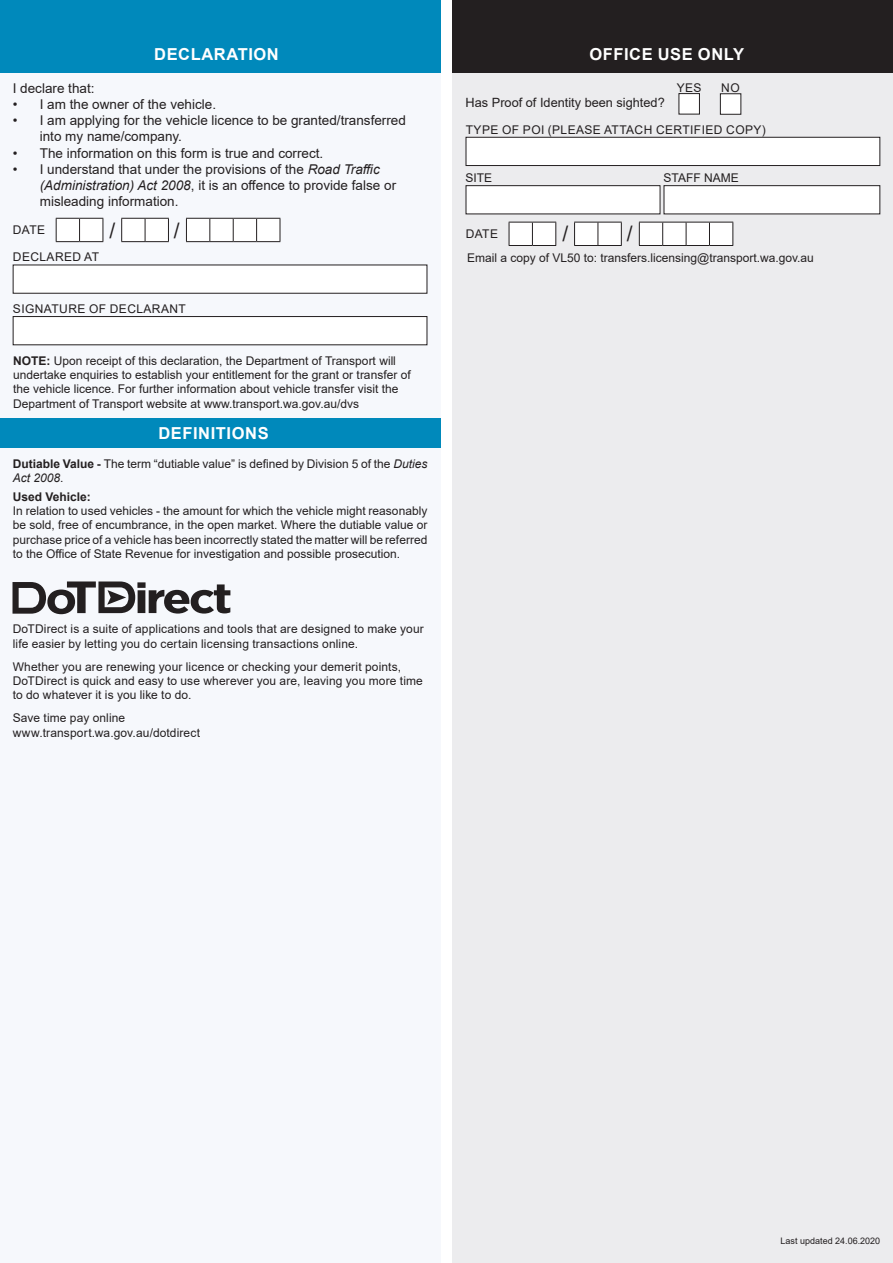
<style>
.page{position:relative;width:893px;height:1263px;background:#fff}
.page>*{position:absolute;margin:0;border:0;box-sizing:border-box;transform-origin:0 0}
.t1{font:21px "Arial";color:#231f20}
.t2{font:700 16.5px "Arial";letter-spacing:.035em;color:#fff}
.t3{font:13.5px/16.2px "Arial";color:#231f20}
.t4{font:12.75px "Arial";color:#231f20}
.t5{font:12px/14.4px "Arial";color:#231f20}
.t6{font:12px "Arial";letter-spacing:.035em;color:#231f20}
.t7{font:700 12px "Arial";color:#231f20}
.t8{font:9px "Arial";color:#231f20}
.s1{font-style:italic}
.s2{font-weight:700}
</style>
<div class="page">
<div style="left:453px;top:0;width:440px;height:1263px;background:#ececee"></div>
<div style="left:453px;top:0;width:440px;height:72px;background:#231f20"></div>
<div style="left:0;top:8px;width:441px;height:1255px;background:#f6f8fc"></div>
<div style="left:679px;top:94px;width:20px;height:20px;background:#fff"></div>
<div style="left:679px;top:93px;width:21px;height:21px;border:1px solid #231f20"></div>
<div style="left:720px;top:94px;width:21px;height:20px;background:#fff"></div>
<div style="left:720px;top:93px;width:21px;height:22px;border:1px solid #231f20"></div>
<div style="left:0;top:0;width:440px;height:72px;background:#0089bb"></div>
<svg style="left:56px;top:218px;width:48px;height:24px"></svg>
<svg style="left:121px;top:218px;width:48px;height:24px"></svg>
<svg style="left:186px;top:218px;width:95px;height:24px"></svg>
<svg style="left:509px;top:222px;width:47px;height:24px"></svg>
<svg style="left:574px;top:222px;width:48px;height:24px"></svg>
<svg style="left:639px;top:222px;width:94px;height:24px;background:#e6e5e6"></svg>
<div style="left:13px;top:265px;width:414px;height:28px;background:#fff"></div>
<div style="left:13px;top:265px;width:414px;height:29px;border:1px solid #231f20"></div>
<div style="left:13px;top:317px;width:414px;height:28px;background:#fff"></div>
<div style="left:13px;top:316px;width:414px;height:29px;border:1px solid #231f20"></div>
<div style="left:466px;top:137px;width:414px;height:29px;background:#fff"></div>
<div style="left:466px;top:137px;width:414px;height:29px;border:1px solid #231f20"></div>
<div style="left:466px;top:186px;width:194px;height:28px;background:#fff"></div>
<div style="left:466px;top:185px;width:194px;height:29px;border:1px solid #231f20"></div>
<div style="left:664px;top:186px;width:216px;height:28px;background:#fff"></div>
<div style="left:664px;top:185px;width:216px;height:29px;border:1px solid #231f20"></div>
<div style="left:0;top:418px;width:440px;height:30px;background:#0089bb"></div>
<svg style="left:13px;top:581px;width:217px;height:33px"></svg>
<h2 class="t2" style="left:154px;top:43px;width:126px">DECLARATION</h2>
<h2 class="t2" style="left:589px;top:43px;width:156px">OFFICE USE ONLY</h2>
<p class="t3" style="left:13px;top:80px;width:83px">I declare that:</p>
<p class="t3" style="left:13px;top:96px;width:205px">• I am the owner of the vehicle.</p>
<p class="t3" style="left:40px;top:112px;width:368px;text-indent:-27px">• I am applying for the vehicle licence to be granted/transferred into my name/company.</p>
<p class="t3" style="left:13px;top:145px;width:312px">• The information on this form is true and correct.</p>
<p class="t3" style="left:40px;top:161px;width:358px;text-indent:-27px">• I understand that under the provisions of the <span class="s1">Road Traffic (Administration) Act 2008</span>, it is an offence to provide false or misleading information.</p>
<p class="t4" style="left:466px;top:93px;width:201px">Has Proof of Identity been sighted?</p>
<p class="t5" style="left:677px;top:80px;width:26px">YES</p>
<p class="t5" style="left:721px;top:80px;width:20px">NO</p>
<p class="t6" style="left:466px;top:121px;width:301px">TYPE OF POI (PLEASE ATTACH CERTIFIED COPY)</p>
<p class="t5" style="left:466px;top:171px;width:28px">SITE</p>
<p class="t5" style="left:664px;top:171px;width:77px">STAFF NAME</p>
<p class="t5" style="left:13px;top:223px;width:34px">DATE</p>
<h1 class="t1" style="left:110px;top:216px;width:7px">/</h1>
<h1 class="t1" style="left:174px;top:216px;width:7px">/</h1>
<p class="t5" style="left:466px;top:227px;width:34px">DATE</p>
<h1 class="t1" style="left:562px;top:220px;width:7px">/</h1>
<h1 class="t1" style="left:627px;top:220px;width:7px">/</h1>
<p class="t6" style="left:13px;top:249px;width:88px">DECLARED AT</p>
<p class="t5" style="left:467px;top:251px;width:348px">Email a copy of VL50 to: transfers.licensing@transport.wa.gov.au</p>
<p class="t6" style="left:13px;top:300px;width:174px">SIGNATURE OF DECLARANT</p>
<p class="t5" style="left:13px;top:353px;width:399px"><span class="s2">NOTE:</span> Upon receipt of this declaration, the Department of Transport will undertake enquiries to establish your entitlement for the grant or transfer of the vehicle licence. For further information about vehicle transfer visit the Department of Transport website at www.transport.wa.gov.au/dvs</p>
<h2 class="t2" style="left:158px;top:421px;width:112px">DEFINITIONS</h2>
<p class="t5" style="left:13px;top:456px;width:416px"><span class="s2">Dutiable Value -</span> The term “dutiable value” is defined by Division 5 of the <span class="s1">Duties<br>Act 2008</span>.</p>
<p class="t7" style="left:13px;top:488px;width:80px">Used Vehicle:</p>
<p class="t5" style="left:13px;top:503px;width:416px;text-align:justify">In relation to used vehicles - the amount for which the vehicle might reasonably be sold, free of encumbrance, in the open market. Where the dutiable value or purchase price of a vehicle has been incorrectly stated the matter will be referred to the Office of State Revenue for investigation and possible prosecution.</p>
<p class="t5" style="left:13px;top:622px;width:413px">DoTDirect is a suite of applications and tools that are designed to make your life easier by letting you do certain licensing transactions online.</p>
<p class="t5" style="left:13px;top:659px;width:412px">Whether you are renewing your licence or checking your demerit points,<br>DoTDirect is quick and easy to use wherever you are, leaving you more time to do whatever it is you like to do.</p>
<p class="t5" style="left:13px;top:711px;width:189px">Save time pay online www.transport.wa.gov.au/dotdirect</p>
<p class="t8" style="left:780px;top:1234px;width:101px">Last updated 24.06.2020</p>
</div>
